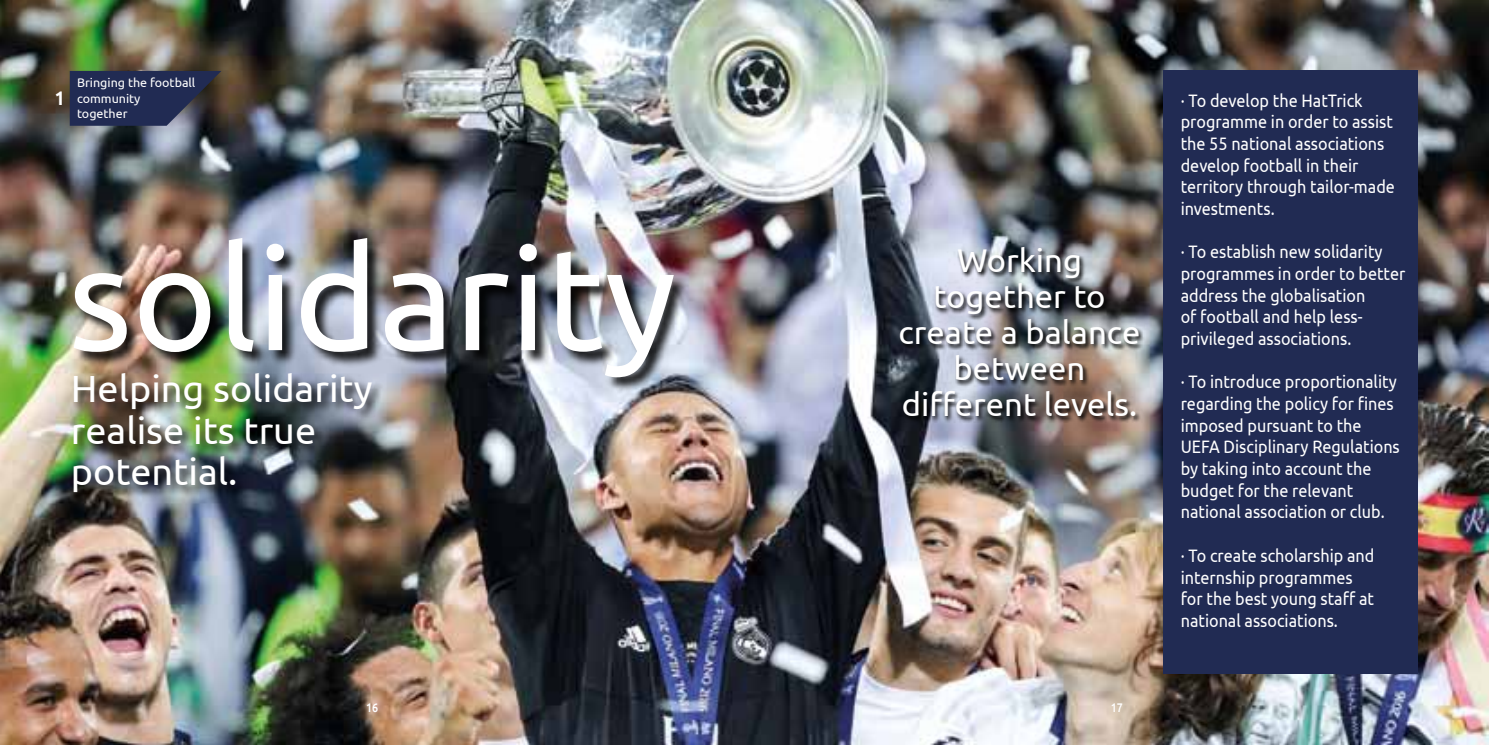
<style>
.page{position:relative;width:1489px;height:745px;background:#fff}
.page>*{position:absolute;margin:0;border:0;box-sizing:border-box;transform-origin:0 0}
.t1{font:144.38px "Ubuntu";color:#fff}
.t2{font:37.88px/41.6px "Ubuntu";color:#fff}
.t3{font:32.75px/36px "Ubuntu";color:#fff;text-align:center}
.t4{font:700 19.62px "Ubuntu";color:#fff;scale:.9 1}
.t5{font:18px/21.6px "Ubuntu";color:#fff;scale:.9 1}
.t6{font:12.5px/15.8px "Ubuntu";color:#fff}
.t7{font:500 12.5px "Ubuntu";color:#fff;scale:.85 1}
</style>
<div class="page">
<img style="left:0;top:0;width:1488px;height:744px">
<div style="left:72px;top:370px;width:312px;height:134px;background:#000;opacity:.97"></div>
<img style="left:898px;top:246px;width:246px;height:176px">
<div style="left:74px;top:238px;width:614px;height:154px;background:#000;opacity:.86"></div>
<svg style="left:70px;top:71px;width:151px;height:55px;background:#272f50"></svg>
<div style="left:1163px;top:71px;width:254px;height:602px;background:#212b53"></div>
<p class="t4" style="left:55px;top:86px;width:13px">1</p>
<p class="t6" style="left:77px;top:74px;width:120px">Bringing the football community<br>together</p>
<h1 class="t1" style="left:68px;top:211px;width:610px">solidarity</h1>
<h2 class="t2" style="left:71px;top:366px;width:303px">Helping solidarity realise its true potential.</h2>
<h3 class="t3" style="left:898px;top:241px;width:243px">Working together to create a balance between different levels.</h3>
<p class="t7" style="left:366px;top:698px;width:16px">16</p>
<p class="t7" style="left:1110px;top:698px;width:16px">17</p>
<p class="t5" style="left:1180px;top:89px;width:239px">· To develop the HatTrick programme in order to assist the 55 national associations develop football in their territory through tailor-made investments.</p>
<p class="t5" style="left:1180px;top:240px;width:251px">· To establish new solidarity programmes in order to better address the globalisation<br>of football and help less&shy;privileged associations.</p>
<p class="t5" style="left:1180px;top:370px;width:245px">· To introduce proportionality regarding the policy for fines imposed pursuant to the<br>UEFA Disciplinary Regulations by taking into account the budget for the relevant national association or club.</p>
<p class="t5" style="left:1180px;top:543px;width:217px">· To create scholarship and internship programmes for the best young staff at national associations.</p>
</div>
